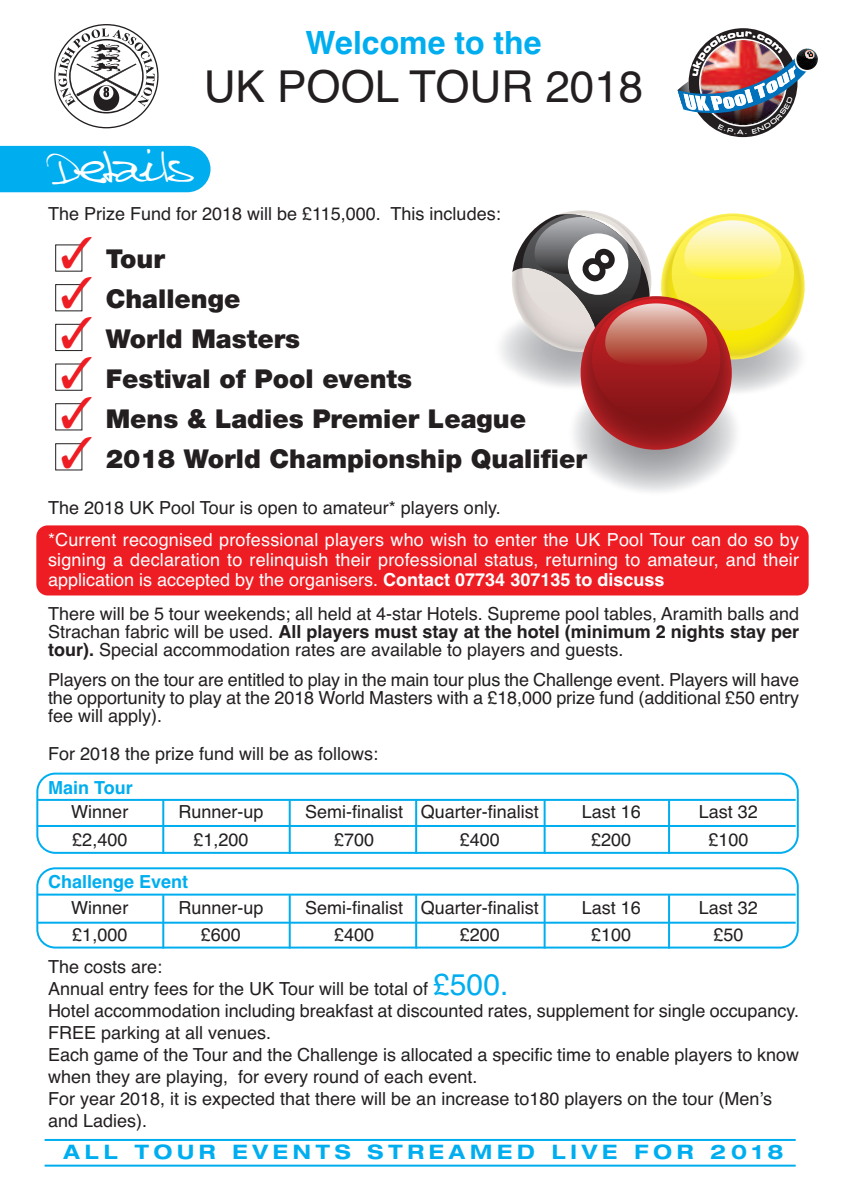
<style>
.page{position:relative;width:842px;height:1191px;background:#fff}
.page>*{position:absolute;margin:0;border:0;box-sizing:border-box;transform-origin:0 0}
.t1{font:44px "Helvetica";color:#231f20}
.t2{font:36px "Steve Hand";color:#fff}
.t3{font:700 32px "Helvetica";color:#00aeef}
.t4{font:900 26px "Helvetica Neue";color:#231f20}
.t5{font:700 expanded 20px "Helvetica Neue";letter-spacing:.245em;color:#00aeef}
.t6{font:18px/22px "Helvetica";color:#231f20;text-align:justify}
.t7{font:18px/20px "Helvetica";color:#fff;text-align:justify}
.t8{font:700 18px "Helvetica";color:#00aeef}
.s1{color:#ee1d23}
.s2{font-weight:700}
.s3{font-size:30px;color:#00aeef}
</style>
<div class="page">
<div style="left:36px;top:525px;width:773px;height:70px;background:#ee1d23;border-radius:11px"></div>
<img style="left:574px;top:390px;width:162px;height:102px">
<img style="left:501px;top:328px;width:82px;height:62px">
<svg style="left:661px;top:213px;width:144px;height:146px"></svg>
<div style="left:672px;top:216px;width:122px;height:114px;background:#faee48;border-radius:50%"></div>
<svg style="left:581px;top:296px;width:151px;height:154px;background:#971b1e"></svg>
<svg style="left:592px;top:299px;width:128px;height:120px;background:#95181b"></svg>
<svg style="left:512px;top:210px;width:269px;height:155px"></svg>
<svg style="left:54px;top:24px;width:105px;height:104px"></svg>
<svg style="left:36px;top:867px;width:763px;height:81px"></svg>
<hr style="left:162px;top:895px;width:2px;height:53px;background:#00aeef">
<hr style="left:289px;top:895px;width:2px;height:53px;background:#00aeef">
<hr style="left:415px;top:895px;width:2px;height:53px;background:#00aeef">
<hr style="left:544px;top:895px;width:2px;height:53px;background:#00aeef">
<hr style="left:668px;top:895px;width:2px;height:53px;background:#00aeef">
<hr style="left:38px;top:893px;width:758px;height:2px;background:#00aeef">
<hr style="left:38px;top:921px;width:758px;height:2px;background:#00aeef">
<svg style="left:36px;top:772px;width:763px;height:82px"></svg>
<div style="left:0;top:146px;width:211px;height:46px;background:#00aeef"></div>
<div style="left:55px;top:284px;width:27px;height:27px;border:1px solid #231f20"></div>
<div style="left:55px;top:324px;width:27px;height:27px;border:1px solid #231f20"></div>
<div style="left:55px;top:363px;width:27px;height:28px;border:1px solid #231f20"></div>
<div style="left:55px;top:403px;width:27px;height:27px;border:1px solid #231f20"></div>
<div style="left:55px;top:443px;width:27px;height:27px;border:1px solid #231f20"></div>
<hr style="left:162px;top:800px;width:2px;height:54px;background:#00aeef">
<hr style="left:289px;top:800px;width:2px;height:54px;background:#00aeef">
<hr style="left:415px;top:800px;width:2px;height:54px;background:#00aeef">
<hr style="left:544px;top:800px;width:2px;height:54px;background:#00aeef">
<hr style="left:668px;top:800px;width:2px;height:54px;background:#00aeef">
<hr style="left:38px;top:799px;width:758px;height:2px;background:#00aeef">
<hr style="left:38px;top:825px;width:758px;height:2px;background:#00aeef">
<hr style="left:45px;top:1139px;width:751px;height:2px;background:#00aeef">
<hr style="left:45px;top:1164px;width:751px;height:2px;background:#00aeef">
<img style="left:677px;top:28px;width:141px;height:110px">
<h3 class="t3" style="left:306px;top:24px;width:237px">Welcome to the</h3>
<h1 class="t1" style="left:204px;top:61px;width:441px">UK POOL TOUR 2018</h1>
<h2 class="t2" style="left:48px;top:149px;width:147px">Details</h2>
<p class="t6" style="left:48px;top:203px;width:454px">The Prize Fund for 2018 will be £115,000. This includes:</p>
<h3 class="t4" style="left:60px;top:249px;width:106px"><span class="s1">✓</span> Tour</h3>
<h3 class="t4" style="left:60px;top:289px;width:182px"><span class="s1">✓</span> Challenge</h3>
<h3 class="t4" style="left:60px;top:329px;width:241px"><span class="s1">✓</span> World Masters</h3>
<h3 class="t4" style="left:60px;top:369px;width:353px"><span class="s1">✓</span> Festival of Pool events</h3>
<h3 class="t4" style="left:60px;top:409px;width:467px"><span class="s1">✓</span> Mens &amp; Ladies Premier League</h3>
<h3 class="t4" style="left:60px;top:449px;width:528px"><span class="s1">✓</span> 2018 World Championship Qualifier</h3>
<p class="t6" style="left:48px;top:497px;width:454px">The 2018 UK Pool Tour is open to amateur* players only.</p>
<p class="t7" style="left:48px;top:530px;width:753px">*Current recognised professional players who wish to enter the UK Pool Tour can do so by signing a declaration to relinquish their professional status, returning to amateur, and their application is accepted by the organisers. <span class="s2">Contact 07734 307135 to discuss</span></p>
<p class="t6" style="left:48px;top:605px;width:753px;line-height:18px">There will be 5 tour weekends; all held at 4-star Hotels. Supreme pool tables, Aramith balls and Strachan fabric will be used. <span class="s2">All players must stay at the hotel (minimum 2 nights stay per tour).</span> Special accommodation rates are available to players and guests.</p>
<p class="t6" style="left:48px;top:671px;width:753px;line-height:18px">Players on the tour are entitled to play in the main tour plus the Challenge event. Players will have the opportunity to play at the 2018 World Masters with a £18,000 prize fund (additional £50 entry fee will apply).</p>
<p class="t6" style="left:48px;top:743px;width:332px">For 2018 the prize fund will be as follows:</p>
<p class="t8" style="left:48px;top:777px;width:86px">Main Tour</p>
<p class="t6" style="left:71px;top:801px;width:59px">Winner</p>
<p class="t6" style="left:178px;top:801px;width:87px">Runner-up</p>
<p class="t6" style="left:305px;top:801px;width:235px">Semi-finalist Quarter-finalist</p>
<p class="t6" style="left:582px;top:801px;width:61px">Last 16</p>
<p class="t6" style="left:699px;top:801px;width:61px">Last 32</p>
<p class="t6" style="left:72px;top:829px;width:57px">£2,400</p>
<p class="t6" style="left:193px;top:829px;width:57px">£1,200</p>
<p class="t6" style="left:334px;top:829px;width:42px">£700</p>
<p class="t6" style="left:460px;top:829px;width:42px">£400</p>
<p class="t6" style="left:591px;top:829px;width:42px">£200</p>
<p class="t6" style="left:708px;top:829px;width:42px">£100</p>
<p class="t8" style="left:48px;top:871px;width:142px">Challenge Event</p>
<p class="t6" style="left:71px;top:897px;width:59px">Winner</p>
<p class="t6" style="left:178px;top:897px;width:87px">Runner-up</p>
<p class="t6" style="left:305px;top:897px;width:235px">Semi-finalist Quarter-finalist</p>
<p class="t6" style="left:582px;top:897px;width:61px">Last 16</p>
<p class="t6" style="left:699px;top:897px;width:61px">Last 32</p>
<p class="t6" style="left:72px;top:924px;width:57px">£1,000</p>
<p class="t6" style="left:201px;top:924px;width:42px">£600</p>
<p class="t6" style="left:334px;top:924px;width:42px">£400</p>
<p class="t6" style="left:460px;top:924px;width:42px">£200</p>
<p class="t6" style="left:591px;top:924px;width:42px">£100</p>
<p class="t6" style="left:713px;top:924px;width:32px">£50</p>
<p class="t6" style="left:48px;top:956px;width:753px;text-align:left">The costs are:<br>Annual entry fees for the UK Tour will be total of <span class="s3">£500.<br></span>Hotel accommodation including breakfast at discounted rates, supplement for single occupancy.<br>FREE parking at all venues.<br>Each game of the Tour and the Challenge is allocated a specific time to enable players to know when they are playing, for every round of each event.<br>For year 2018, it is expected that there will be an increase to180 players on the tour (Men’s and Ladies).</p>
<p class="t5" style="left:64px;top:1145px;width:721px">ALL TOUR EVENTS STREAMED LIVE FOR 2018</p>
</div>
